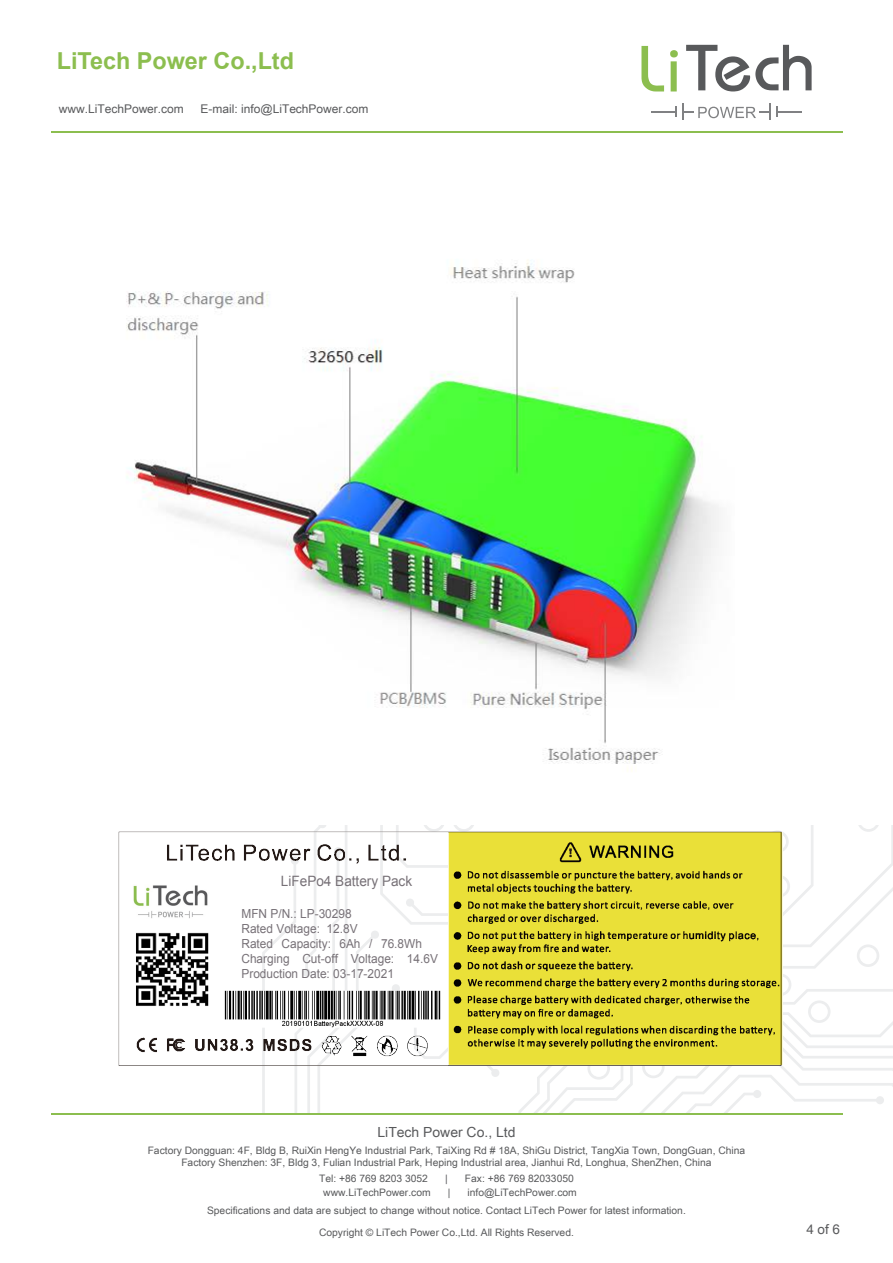
<style>
.page{position:relative;width:893px;height:1263px;background:#fff}
.page>*{position:absolute;margin:0;border:0;box-sizing:border-box;transform-origin:0 0}
.t1{font:700 23.4px "Arial";color:#8cbe4f}
.t2{font:14.25px "Arial";color:#777177;scale:.95 1}
.t3{font:13.95px "Arial Unicode MS";color:#58595b}
.t4{font:13.5px "Arial Unicode MS";color:#58595b}
.t5{font:12.45px/14.9px "Arial";color:#777177;scale:.95 1}
.t6{font:12px "Arial Unicode MS";color:#58595b}
.t7{font:10.35px/12.3px "Arial Unicode MS";color:#58595b;text-align:center}
</style>
<div class="page">
<svg style="left:262px;top:825px;width:85px;height:288px"></svg>
<svg style="left:783px;top:825px;width:110px;height:103px"></svg>
<svg style="left:491px;top:928px;width:402px;height:186px"></svg>
<div style="left:753px;top:1090px;width:8px;height:8px;background:#ecedee;border-radius:50%"></div>
<svg style="left:641px;top:46px;width:37px;height:45px"></svg>
<svg style="left:686px;top:45px;width:126px;height:46px"></svg>
<svg style="left:651px;top:104px;width:151px;height:16px"></svg>
<hr style="left:51px;top:131px;width:791px;height:1px;background:#8cbe4f">
<hr style="left:51px;top:1113px;width:791px;height:2px;background:#8cbe4f">
<img style="left:118px;top:829px;width:665px;height:242px">
<img style="left:126px;top:260px;width:593px;height:511px">
<h1 class="t1" style="left:57px;top:45px;width:239px">LiTech Power Co.,Ltd</h1>
<p class="t6" style="left:59px;top:100px;width:127px">www.LiTechPower.com</p>
<p class="t6" style="left:201px;top:100px;width:169px">E-mail: info@LiTechPower.com</p>
<h2 class="t2" style="left:281px;top:872px;width:140px">LiFePo4 Battery Pack</h2>
<p class="t5" style="left:241px;top:907px;width:208px">MFN P/N.: LP-30298<br>Rated Voltage: 12.8V<br>Rated Capacity: 6Ah / 76.8Wh<br>Charging Cut-off Voltage: 14.6V<br>Production Date: 03-17-2021</p>
<h3 class="t3" style="left:377px;top:1121px;width:139px">LiTech Power Co., Ltd</h3>
<p class="t7" style="left:148px;top:1144px;width:599px">Factory Dongguan: 4F, Bldg B, RuiXin HengYe Industrial Park, TaiXing Rd # 18A, ShiGu District, TangXia Town, DongGuan, China<br>Factory Shenzhen: 3F, Bldg 3, Fulian Industrial Park, Heping Industrial area, Jianhui Rd, Longhua, ShenZhen, China</p>
<p class="t7" style="left:319px;top:1171px;width:110px">Tel: +86 769 8203 3052</p>
<p class="t7" style="left:445px;top:1171px;width:4px">|</p>
<p class="t7" style="left:465px;top:1171px;width:110px">Fax: +86 769 82033050</p>
<p class="t7" style="left:323px;top:1185px;width:109px">www.LiTechPower.com</p>
<p class="t7" style="left:448px;top:1185px;width:4px">|</p>
<p class="t7" style="left:207px;top:1182px;width:480px;line-height:18.5px;text-align:left;text-indent:260px">info@LiTechPower.com<br>Specifications and data are subject to change without notice. Contact LiTech Power for latest information.</p>
<p class="t7" style="left:319px;top:1226px;width:256px">Copyright © LiTech Power Co.,Ltd. All Rights Reserved.</p>
<h3 class="t4" style="left:806px;top:1220px;width:35px">4 of 6</h3>
</div>
